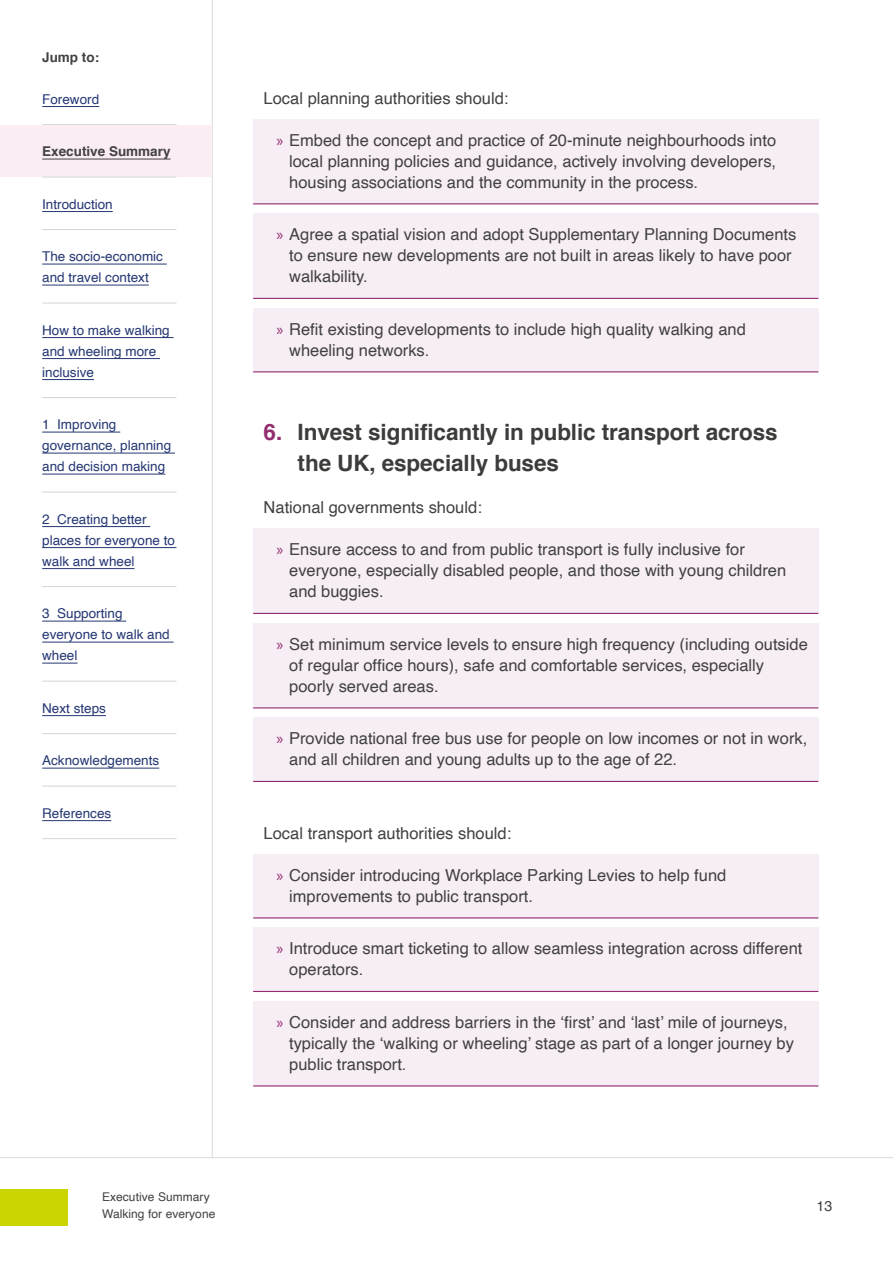
<style>
.page{position:relative;width:893px;height:1263px;background:#fff}
.page>*{position:absolute;margin:0;border:0;box-sizing:border-box;transform-origin:0 0}
.New_sub-list__purple{font:700 22.5px/31.5px "Helvetica";letter-spacing:-.005em;color:#3c3c3b}
.Body_text{font:16.5px/21px "Helvetica";color:#414042}
.t1{font:14.25px "Helvetica";color:#414042}
.TOC_entry{font:13.5px/21px "Helvetica";color:#253773}
.TOC_entry_-_pink{font:700 13.5px "Helvetica";color:#414042}
.TOC_Header{font:700 13.5px "Helvetica";color:#414042}
.t2{font:12px/16.5px "Helvetica";letter-spacing:.005em;color:#414042}
.s1{font-family:"Myriad Pro";color:#922c6f}
.s2{color:#922c6f}
</style>
<div class="page">
<hr style="left:0;top:1157px;width:893px;height:1px;background:#dadada">
<hr style="left:212px;top:0;width:1px;height:1157px;background:#dadada">
<hr style="left:42px;top:124px;width:134px;height:1px;background:#d5d5d5">
<hr style="left:42px;top:106px;width:57px;height:1px;background:#253773">
<div style="left:0;top:125px;width:212px;height:52px;background:#fbedf4"></div>
<hr style="left:42px;top:177px;width:134px;height:1px;background:#d5d5d5">
<hr style="left:42px;top:159px;width:129px;height:1px;background:#414042">
<hr style="left:42px;top:229px;width:134px;height:1px;background:#d5d5d5">
<hr style="left:42px;top:211px;width:71px;height:1px;background:#253773">
<hr style="left:42px;top:264px;width:125px;height:1px;background:#253773">
<hr style="left:42px;top:303px;width:134px;height:1px;background:#d5d5d5">
<hr style="left:42px;top:285px;width:107px;height:1px;background:#253773">
<hr style="left:42px;top:337px;width:132px;height:1px;background:#253773">
<hr style="left:42px;top:358px;width:118px;height:1px;background:#253773">
<hr style="left:42px;top:397px;width:134px;height:1px;background:#d5d5d5">
<hr style="left:42px;top:379px;width:52px;height:1px;background:#253773">
<hr style="left:42px;top:432px;width:78px;height:1px;background:#253773">
<hr style="left:42px;top:453px;width:133px;height:1px;background:#253773">
<hr style="left:42px;top:492px;width:134px;height:1px;background:#d5d5d5">
<hr style="left:42px;top:474px;width:123px;height:1px;background:#253773">
<hr style="left:42px;top:526px;width:108px;height:1px;background:#253773">
<hr style="left:42px;top:547px;width:134px;height:1px;background:#253773">
<hr style="left:42px;top:586px;width:134px;height:1px;background:#d5d5d5">
<hr style="left:42px;top:568px;width:93px;height:1px;background:#253773">
<hr style="left:42px;top:621px;width:84px;height:1px;background:#253773">
<hr style="left:42px;top:642px;width:132px;height:1px;background:#253773">
<hr style="left:42px;top:681px;width:134px;height:1px;background:#d5d5d5">
<hr style="left:42px;top:663px;width:35px;height:1px;background:#253773">
<hr style="left:42px;top:733px;width:134px;height:1px;background:#d5d5d5">
<hr style="left:42px;top:715px;width:64px;height:1px;background:#253773">
<hr style="left:42px;top:786px;width:134px;height:1px;background:#d5d5d5">
<hr style="left:42px;top:768px;width:117px;height:1px;background:#253773">
<hr style="left:42px;top:838px;width:134px;height:1px;background:#d5d5d5">
<hr style="left:42px;top:820px;width:69px;height:1px;background:#253773">
<div style="left:253px;top:119px;width:565px;height:84px;background:#f6eef4"></div>
<hr style="left:253px;top:203px;width:565px;height:1px;background:#922c6f">
<div style="left:253px;top:214px;width:565px;height:84px;background:#f6eef4"></div>
<hr style="left:253px;top:298px;width:565px;height:1px;background:#922c6f">
<div style="left:253px;top:308px;width:565px;height:63px;background:#f6eef4"></div>
<hr style="left:253px;top:371px;width:565px;height:1px;background:#922c6f">
<div style="left:253px;top:529px;width:565px;height:84px;background:#f6eef4"></div>
<hr style="left:253px;top:613px;width:565px;height:1px;background:#922c6f">
<div style="left:253px;top:623px;width:565px;height:84px;background:#f6eef4"></div>
<hr style="left:253px;top:707px;width:565px;height:1px;background:#922c6f">
<div style="left:253px;top:718px;width:565px;height:63px;background:#f6eef4"></div>
<hr style="left:253px;top:781px;width:565px;height:1px;background:#922c6f">
<div style="left:253px;top:854px;width:565px;height:63px;background:#f6eef4"></div>
<hr style="left:253px;top:917px;width:565px;height:1px;background:#922c6f">
<div style="left:253px;top:928px;width:565px;height:63px;background:#f6eef4"></div>
<hr style="left:253px;top:991px;width:565px;height:1px;background:#922c6f">
<div style="left:253px;top:1001px;width:565px;height:84px;background:#f6eef4"></div>
<hr style="left:253px;top:1085px;width:565px;height:1px;background:#922c6f">
<div style="left:0;top:1190px;width:68px;height:36px;background:#cad400"></div>
<p class="TOC_Header" style="left:42px;top:46px;width:58px">Jump to:</p>
<p class="TOC_entry" style="left:42px;top:89px;width:59px">Foreword</p>
<p class="TOC_entry_-_pink" style="left:42px;top:140px;width:130px">Executive Summary</p>
<p class="TOC_entry" style="left:42px;top:194px;width:72px">Introduction</p>
<p class="TOC_entry" style="left:42px;top:246px;width:122px">The socio-economic and travel context</p>
<p class="TOC_entry" style="left:42px;top:320px;width:129px">How to make walking and wheeling more inclusive</p>
<p class="TOC_entry" style="left:42px;top:414px;width:131px">1 Improving governance, planning and decision making</p>
<p class="TOC_entry" style="left:42px;top:509px;width:134px">2 Creating better places for everyone to walk and wheel</p>
<p class="TOC_entry" style="left:42px;top:603px;width:129px">3 Supporting everyone to walk and wheel</p>
<p class="TOC_entry" style="left:42px;top:698px;width:65px">Next steps</p>
<p class="TOC_entry" style="left:42px;top:750px;width:119px">Acknowledgements</p>
<p class="TOC_entry" style="left:42px;top:803px;width:71px">References</p>
<p class="t2" style="left:102px;top:1189px;width:115px">Executive Summary<br>Walking for everyone</p>
<p class="Body_text" style="left:264px;top:88px;width:246px">Local planning authorities should:</p>
<p class="Body_text" style="left:289px;top:130px;width:489px;text-align:justify;text-indent:-13px"><span class="s1">»</span> Embed the concept and practice of 20-minute neighbourhoods into local planning policies and guidance, actively involving developers, housing associations and the community in the process.</p>
<p class="Body_text" style="left:289px;top:224px;width:509px;text-indent:-13px"><span class="s1">»</span> Agree a spatial vision and adopt Supplementary Planning Documents to ensure new developments are not built in areas likely to have poor walkability.</p>
<p class="Body_text" style="left:289px;top:319px;width:458px;text-indent:-13px"><span class="s1">»</span> Refit existing developments to include high quality walking and wheeling networks.</p>
<h4 class="New_sub-list__purple" style="left:298px;top:416px;width:481px;text-indent:-34px"><span class="s2">6.</span> Invest significantly in public transport across the UK, especially buses</h4>
<p class="Body_text" style="left:264px;top:497px;width:220px">National governments should:</p>
<p class="Body_text" style="left:289px;top:539px;width:499px;text-indent:-13px"><span class="s1">»</span> Ensure access to and from public transport is fully inclusive for everyone, especially disabled people, and those with young children and buggies.</p>
<p class="Body_text" style="left:289px;top:634px;width:520px;text-indent:-13px"><span class="s1">»</span> Set minimum service levels to ensure high frequency (including outside of regular office hours), safe and comfortable services, especially poorly served areas.</p>
<p class="Body_text" style="left:289px;top:728px;width:520px;text-indent:-13px"><span class="s1">»</span> Provide national free bus use for people on low incomes or not in work, and all children and young adults up to the age of 22.</p>
<p class="Body_text" style="left:264px;top:823px;width:249px">Local transport authorities should:</p>
<p class="Body_text" style="left:289px;top:865px;width:439px;text-indent:-13px"><span class="s1">»</span> Consider introducing Workplace Parking Levies to help fund improvements to public transport.</p>
<p class="Body_text" style="left:289px;top:938px;width:515px;text-indent:-13px"><span class="s1">»</span> Introduce smart ticketing to allow seamless integration across different operators.</p>
<p class="Body_text" style="left:289px;top:1012px;width:506px;text-indent:-13px"><span class="s1">»</span> Consider and address barriers in the ‘first’ and ‘last’ mile of journeys, typically the ‘walking or wheeling’ stage as part of a longer journey by public transport.</p>
<p class="t1" style="left:817px;top:1195px;width:17px">13</p>
</div>
